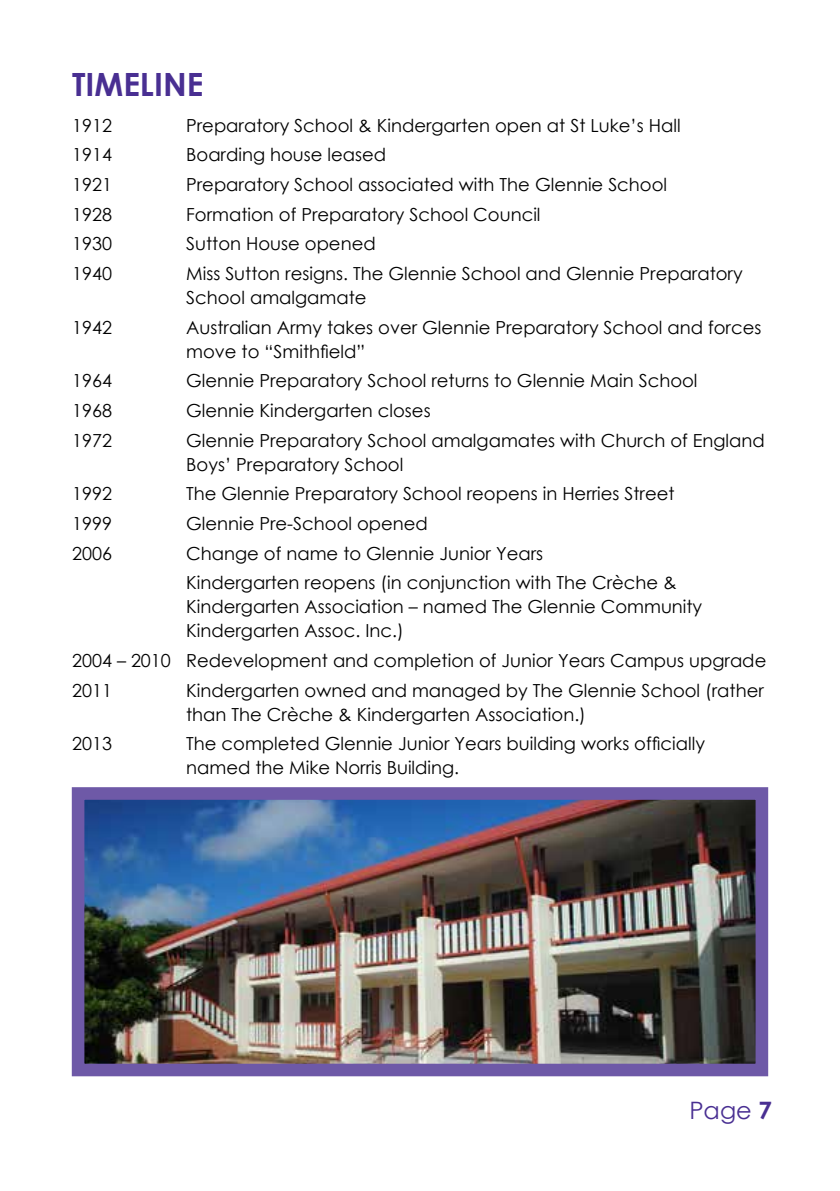
<style>
.page{position:relative;width:840px;height:1191px;background:#fff}
.page>*{position:absolute;margin:0;border:0;box-sizing:border-box;transform-origin:0 0}
.t1{font:700 32px "Century Gothic";color:#492f92}
.t2{font:24px "Century Gothic";color:#492f92}
.t3{font:18px/24px "Century Gothic";color:#000}
.s1{font-weight:700}
</style>
<div class="page">
<img style="left:86px;top:801px;width:667px;height:261px">
<div style="left:72px;top:787px;width:695px;height:289px;border:13px solid #6e59a7"></div>
<h1 class="t1" style="left:72px;top:60px;width:133px">TIMELINE</h1>
<p class="t3" style="left:72px;top:113px;width:41px">1912</p>
<p class="t3" style="left:186px;top:113px;width:495px">Preparatory School &amp; Kindergarten open at St Luke’s Hall</p>
<p class="t3" style="left:72px;top:142px;width:41px">1914</p>
<p class="t3" style="left:186px;top:142px;width:201px">Boarding house leased</p>
<p class="t3" style="left:72px;top:172px;width:41px">1921</p>
<p class="t3" style="left:186px;top:172px;width:482px">Preparatory School associated with The Glennie School</p>
<p class="t3" style="left:72px;top:202px;width:41px">1928</p>
<p class="t3" style="left:186px;top:202px;width:355px">Formation of Preparatory School Council</p>
<p class="t3" style="left:72px;top:231px;width:41px">1930</p>
<p class="t3" style="left:186px;top:231px;width:191px">Sutton House opened</p>
<p class="t3" style="left:72px;top:261px;width:41px">1940</p>
<p class="t3" style="left:186px;top:261px;width:557px">Miss Sutton resigns. The Glennie School and Glennie Preparatory<br>School amalgamate</p>
<p class="t3" style="left:72px;top:315px;width:41px">1942</p>
<p class="t3" style="left:186px;top:315px;width:576px">Australian Army takes over Glennie Preparatory School and forces move to “Smithfield”</p>
<p class="t3" style="left:72px;top:368px;width:41px">1964</p>
<p class="t3" style="left:186px;top:368px;width:512px">Glennie Preparatory School returns to Glennie Main School</p>
<p class="t3" style="left:72px;top:398px;width:41px">1968</p>
<p class="t3" style="left:186px;top:398px;width:246px">Glennie Kindergarten closes</p>
<p class="t3" style="left:72px;top:428px;width:41px">1972</p>
<p class="t3" style="left:186px;top:428px;width:580px">Glennie Preparatory School amalgamates with Church of England<br>Boys’ Preparatory School</p>
<p class="t3" style="left:72px;top:481px;width:41px">1992</p>
<p class="t3" style="left:186px;top:481px;width:489px">The Glennie Preparatory School reopens in Herries Street</p>
<p class="t3" style="left:72px;top:511px;width:41px">1999</p>
<p class="t3" style="left:186px;top:511px;width:243px">Glennie Pre-School opened</p>
<p class="t3" style="left:72px;top:541px;width:41px">2006</p>
<p class="t3" style="left:186px;top:538px;width:492px;line-height:29.6px">Change of name to Glennie Junior Years<br>Kindergarten reopens (in conjunction with The Crèche &amp;</p>
<p class="t3" style="left:186px;top:594px;width:517px">Kindergarten Association – named The Glennie Community<br>Kindergarten Assoc. Inc.)</p>
<p class="t3" style="left:72px;top:645px;width:695px;line-height:29.6px">2004 – 2010 Redevelopment and completion of Junior Years Campus upgrade<br>2011</p>
<p class="t3" style="left:186px;top:678px;width:578px">Kindergarten owned and managed by The Glennie School (rather than The Crèche &amp; Kindergarten Association.)</p>
<p class="t3" style="left:72px;top:731px;width:41px">2013</p>
<p class="t3" style="left:186px;top:731px;width:520px">The completed Glennie Junior Years building works officially named the Mike Norris Building.</p>
<h2 class="t2" style="left:689px;top:1093px;width:84px">Page <span class="s1">7</span></h2>
</div>
